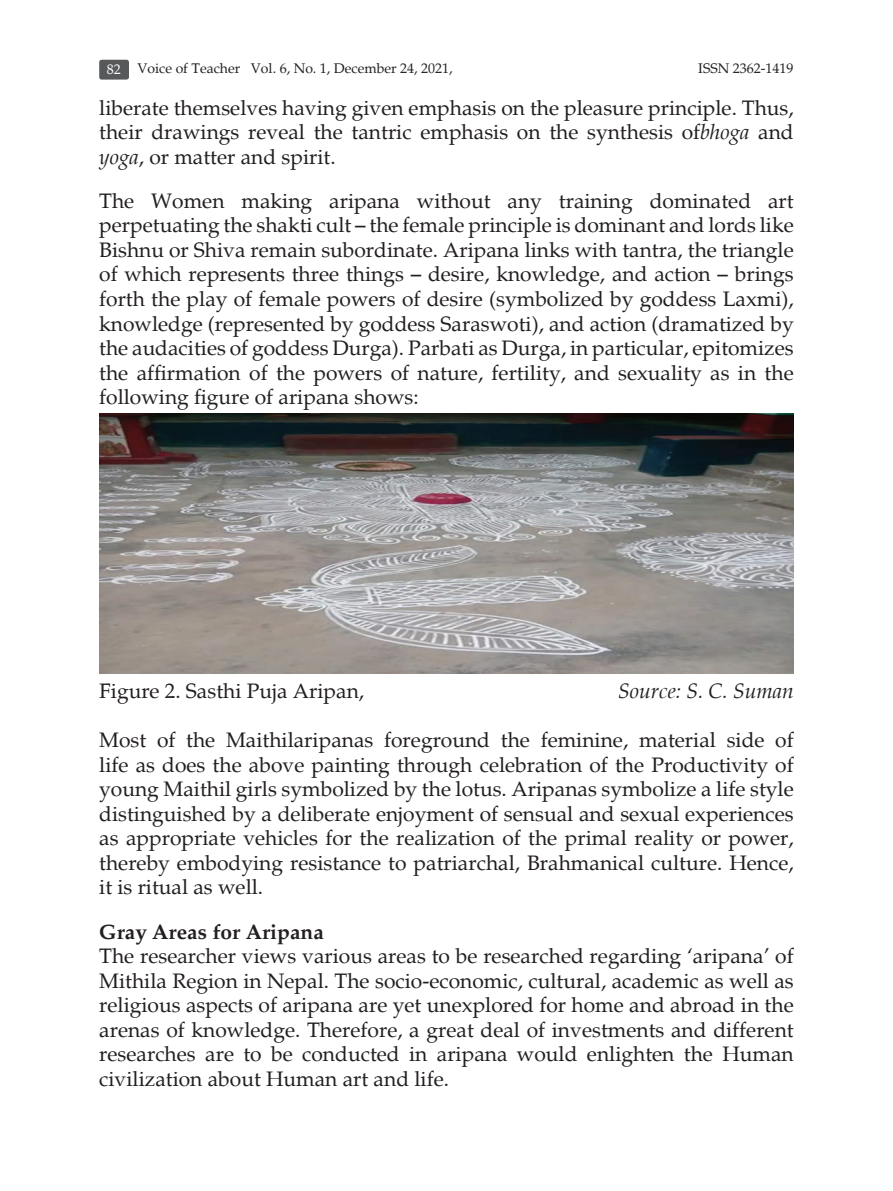
<style>
.page{position:relative;width:893px;height:1191px;background:#fff}
.page>*{position:absolute;margin:0;border:0;box-sizing:border-box;transform-origin:0 0}
.t1{font:21px/24.5px "Palatino";color:#231f20;text-align:justify}
.t2{font:700 21px "Palatino";color:#231f20}
.t3{font:italic 21px "Palatino";color:#231f20}
.t4{font:14px "Palatino";color:#231f20}
.s1{color:#fff}
.s2{font-style:italic}
</style>
<div class="page">
<div style="left:99px;top:60px;width:30px;height:20px;background:#57585a;border-radius:2px"></div>
<img style="left:100px;top:413px;width:694px;height:260px">
<p class="t4" style="left:107px;top:60px;width:347px"><span class="s1">82</span> Voice of Teacher Vol. 6, No. 1, December 24, 2021,</p>
<p class="t4" style="left:698px;top:60px;width:97px">ISSN 2362-1419</p>
<p class="t1" style="left:99px;top:96px;width:696px">liberate themselves having given emphasis on the pleasure principle. Thus, their drawings reveal the tantric emphasis on the synthesis of<span class="s2">bhoga</span> and <span class="s2">yoga</span>, or matter and spirit.</p>
<p class="t1" style="left:99px;top:189px;width:696px">The Women making aripana without any training dominated art perpetuating the shakti cult – the female principle is dominant and lords like Bishnu or Shiva remain subordinate. Aripana links with tantra, the triangle of which represents three things – desire, knowledge, and action – brings forth the play of female powers of desire (symbolized by goddess Laxmi), knowledge (represented by goddess Saraswoti), and action (dramatized by the audacities of goddess Durga). Parbati as Durga, in particular, epitomizes the affirmation of the powers of nature, fertility, and sexuality as in the following figure of aripana shows:</p>
<p class="t1" style="left:99px;top:679px;width:266px">Figure 2. Sasthi Puja Aripan,</p>
<p class="t3" style="left:618px;top:678px;width:177px">Source: S. C. Suman</p>
<p class="t1" style="left:99px;top:728px;width:696px">Most of the Maithilaripanas foreground the feminine, material side of life as does the above painting through celebration of the Productivity of young Maithil girls symbolized by the lotus. Aripanas symbolize a life style distinguished by a deliberate enjoyment of sensual and sexual experiences as appropriate vehicles for the realization of the primal reality or power, thereby embodying resistance to patriarchal, Brahmanical culture. Hence, it is ritual as well.</p>
<p class="t2" style="left:99px;top:919px;width:226px">Gray Areas for Aripana</p>
<p class="t1" style="left:99px;top:944px;width:696px">The researcher views various areas to be researched regarding ‘aripana’ of Mithila Region in Nepal. The socio-economic, cultural, academic as well as religious aspects of aripana are yet unexplored for home and abroad in the arenas of knowledge. Therefore, a great deal of investments and different researches are to be conducted in aripana would enlighten the Human civilization about Human art and life.</p>
</div>
